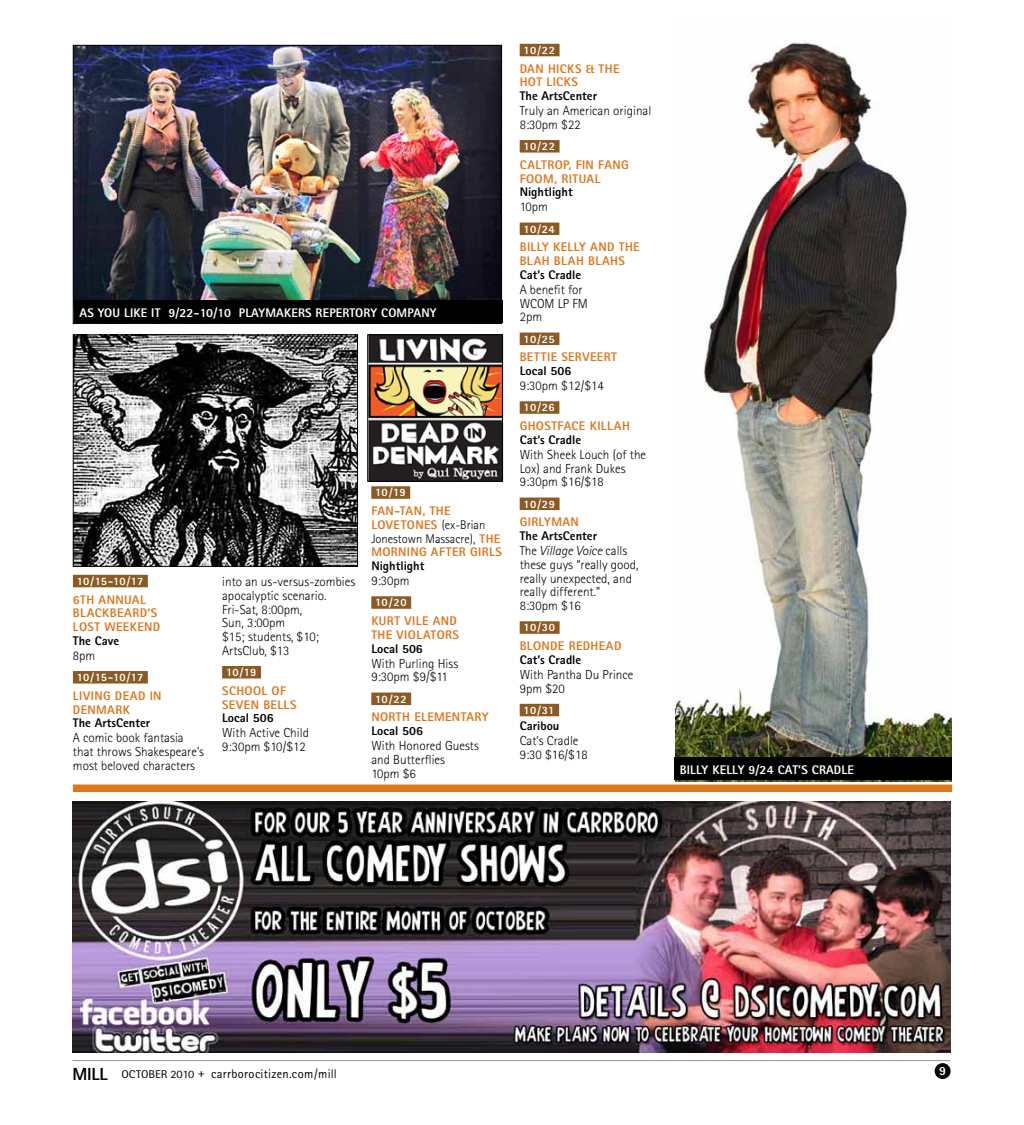
<style>
.page{position:relative;width:1024px;height:1125px;background:#fff}
.page>*{position:absolute;margin:0;border:0;box-sizing:border-box;transform-origin:0 0}
.t1{font:300 13.12px/13.8px "Rotis Sans Serif";color:#000}
.t2{font:800 12.5px/13.8px "Rotis Sans Serif";letter-spacing:.03em;color:#de761c}
.t3{font:800 12.5px "Rotis Sans Serif";color:#000}
.t4{font:800 12.5px "Rotis Sans Serif";letter-spacing:.01em;color:#fff}
.t5{font:12.5px "Rotis Sans Serif";letter-spacing:.015em;color:#000}
.t6{font:800 11.25px "Rotis Sans Serif";letter-spacing:.01em;color:#fff}
.s1{font-weight:300;color:#000}
.s2{font-style:italic}
.s3{font-weight:800;font-size:17.5px}
.s4{font-size:11.25px}
</style>
<div class="page">
<div style="left:934px;top:1063px;width:16px;height:16px;background:#000;border-radius:50%"></div>
<hr style="left:72px;top:1060px;width:878px;height:1px;background:#939598">
<div style="left:73px;top:575px;width:75px;height:12px;background:#8b5b25"></div>
<div style="left:73px;top:671px;width:75px;height:13px;background:#8b5b25"></div>
<div style="left:222px;top:666px;width:39px;height:13px;background:#8b5b25"></div>
<img style="left:75px;top:47px;width:425px;height:254px">
<img style="left:75px;top:337px;width:281px;height:228px">
<div style="left:73px;top:335px;width:285px;height:232px;border:1px solid #000"></div>
<img style="left:370px;top:337px;width:131px;height:142px">
<div style="left:368px;top:335px;width:135px;height:146px;border:1px solid #000"></div>
<div style="left:75px;top:301px;width:428px;height:22px;background:#000"></div>
<div style="left:73px;top:785px;width:879px;height:7px;background:#de761c"></div>
<img style="left:675px;top:42px;width:277px;height:739px">
<div style="left:675px;top:758px;width:277px;height:22px;background:#000"></div>
<div style="left:371px;top:486px;width:39px;height:13px;background:#8b5b25"></div>
<div style="left:371px;top:596px;width:40px;height:13px;background:#8b5b25"></div>
<div style="left:371px;top:693px;width:40px;height:12px;background:#8b5b25"></div>
<div style="left:520px;top:44px;width:39px;height:12px;background:#8b5b25"></div>
<div style="left:520px;top:140px;width:39px;height:13px;background:#8b5b25"></div>
<div style="left:520px;top:223px;width:39px;height:12px;background:#8b5b25"></div>
<div style="left:520px;top:333px;width:39px;height:12px;background:#8b5b25"></div>
<div style="left:520px;top:401px;width:39px;height:13px;background:#8b5b25"></div>
<div style="left:520px;top:498px;width:39px;height:12px;background:#8b5b25"></div>
<div style="left:520px;top:621px;width:39px;height:13px;background:#8b5b25"></div>
<div style="left:520px;top:704px;width:39px;height:12px;background:#8b5b25"></div>
<img style="left:73px;top:801px;width:877px;height:251px">
<p class="t4" style="left:80px;top:304px;width:359px">AS YOU LI KE IT 9/22-10/10 PLAYMAKERS REPERTORY COMPANY</p>
<p class="t6" style="left:77px;top:574px;width:68px">10/15-10/17</p>
<p class="t2" style="left:73px;top:592px;width:89px">6TH ANNUAL<br>BLACKBEARD’S<br>LOST WEEKEND</p>
<p class="t3" style="left:73px;top:633px;width:48px">THE CAVE</p>
<p class="t1" style="left:73px;top:649px;width:24px">8pm</p>
<p class="t6" style="left:77px;top:670px;width:68px">10/15-10/17</p>
<p class="t2" style="left:73px;top:689px;width:90px">LIVING DEAD IN<br>DENMARK</p>
<p class="t3" style="left:73px;top:715px;width:79px">THE ARTSCENTER</p>
<p class="t1" style="left:73px;top:731px;width:133px">A comic book fantasia that throws Shakespeare’s most beloved characters</p>
<p class="t1" style="left:222px;top:575px;width:135px">into an us-versus-zombies apocalyptic scenario.<br>Fri-Sat, 8:00pm,<br>Sun, 3:00pm<br>$15; students, $10;<br>ArtsClub, $13</p>
<p class="t6" style="left:226px;top:665px;width:32px">10/19</p>
<p class="t2" style="left:222px;top:683px;width:76px">SCHOOL OF<br>SEVEN BELLS</p>
<p class="t3" style="left:222px;top:710px;width:53px">LOCAL 506</p>
<p class="t1" style="left:222px;top:726px;width:88px">With Active Child<br>9:30pm $10/$12</p>
<p class="t6" style="left:375px;top:485px;width:32px">10/19</p>
<p class="t2" style="left:371px;top:504px;width:132px">FAN-TAN, THE<br>LOVETONES <span class="s1">(ex-Brian<br>Jonestown Massacre),</span> THE<br>MORNING AFTER GI RLS</p>
<p class="t3" style="left:371px;top:558px;width:54px">NIGHTLIGHT</p>
<p class="t1" style="left:371px;top:574px;width:40px">9:30pm</p>
<p class="t6" style="left:375px;top:595px;width:33px">10/20</p>
<p class="t2" style="left:371px;top:614px;width:89px">KURT VILE AND<br>THE VI OLATORS</p>
<p class="t3" style="left:371px;top:640px;width:53px">LOCAL 506</p>
<p class="t1" style="left:371px;top:656px;width:88px">With Purling Hiss<br>9:30pm $9/$11</p>
<p class="t6" style="left:375px;top:692px;width:33px">10/22</p>
<p class="t2" style="left:371px;top:710px;width:119px">NORTH ELEMENTARY</p>
<p class="t3" style="left:371px;top:723px;width:53px">LOCAL 506</p>
<p class="t1" style="left:371px;top:739px;width:109px">With Honored Guests and Butterflies<br>10pm $6</p>
<p class="t6" style="left:524px;top:43px;width:33px">10/22</p>
<p class="t2" style="left:520px;top:61px;width:101px">DAN HI CKS &amp; THE<br>HOT LICKS</p>
<p class="t3" style="left:520px;top:88px;width:79px">THE ARTSCENTER</p>
<p class="t1" style="left:520px;top:104px;width:133px">Truly an American original<br>8:30pm $22</p>
<p class="t6" style="left:524px;top:139px;width:33px">10/22</p>
<p class="t2" style="left:520px;top:158px;width:111px">CALTROP, FI N FANG<br>FOOM, RITUAL</p>
<p class="t3" style="left:520px;top:184px;width:54px">NIGHTLIGHT</p>
<p class="t1" style="left:520px;top:200px;width:30px">10pm</p>
<p class="t6" style="left:524px;top:222px;width:33px">10/24</p>
<p class="t2" style="left:520px;top:240px;width:7px">BILLY</p>
<p class="t2" style="left:553px;top:240px;width:22px">KELLY</p>
<p class="t2" style="left:520px;top:240px;width:121px;text-indent:71px">AND THE<br>BLAH BLAH BLAHS</p>
<p class="t3" style="left:520px;top:267px;width:63px">CAT’S CRADLE</p>
<p class="t1" style="left:520px;top:283px;width:70px">A benefit for<br>WCOM LP FM<br>2pm</p>
<p class="t6" style="left:524px;top:332px;width:33px">10/25</p>
<p class="t2" style="left:520px;top:350px;width:99px">BETTIE SERVEERT</p>
<p class="t3" style="left:520px;top:363px;width:53px">LOCAL 506</p>
<p class="t1" style="left:520px;top:379px;width:86px">9:30pm $12/$14</p>
<p class="t6" style="left:524px;top:400px;width:33px">10/26</p>
<p class="t2" style="left:520px;top:419px;width:77px">GHOSTFACE KILL</p>
<p class="t2" style="left:614px;top:419px;width:18px">AH</p>
<p class="t3" style="left:520px;top:432px;width:63px">CAT’S CRADLE</p>
<p class="t1" style="left:520px;top:448px;width:128px">With Sheek Louch (of the<br>Lox) and Frank Dukes<br>9:30pm $16/$18</p>
<p class="t6" style="left:524px;top:497px;width:33px">10/29</p>
<p class="t2" style="left:520px;top:515px;width:28px">GIRLYM</p>
<p class="t2" style="left:562px;top:515px;width:18px">AN</p>
<p class="t3" style="left:520px;top:528px;width:79px">THE ARTSCENTER</p>
<p class="t1" style="left:520px;top:544px;width:120px">The <span class="s2">Village Voice</span> calls these guys “really good, really unexpected, and really different.”<br>8:30pm $16</p>
<p class="t6" style="left:524px;top:620px;width:33px">10/30</p>
<p class="t2" style="left:520px;top:639px;width:103px">BLONDE REDHEAD</p>
<p class="t3" style="left:520px;top:652px;width:63px">CAT’S CRADLE</p>
<p class="t1" style="left:520px;top:668px;width:115px">With Pantha Du Prince<br>9pm $20</p>
<p class="t6" style="left:524px;top:703px;width:32px">10/31</p>
<p class="t3" style="left:520px;top:718px;width:41px">CARIBOU</p>
<p class="t1" style="left:520px;top:734px;width:70px">Cat’s Cradle<br>9:30 $16/$18</p>
<p class="t4" style="left:680px;top:762px;width:176px">BILLY KE LLY 9/24 CAT’S CRADLE</p>
<p class="t5" style="left:72px;top:1067px;width:266px"><span class="s3">MILL</span> <span class="s4">october 2010</span> + carrborocitizen.com/mill</p>
<p class="t4" style="left:939px;top:1063px;width:8px">9</p>
</div>
